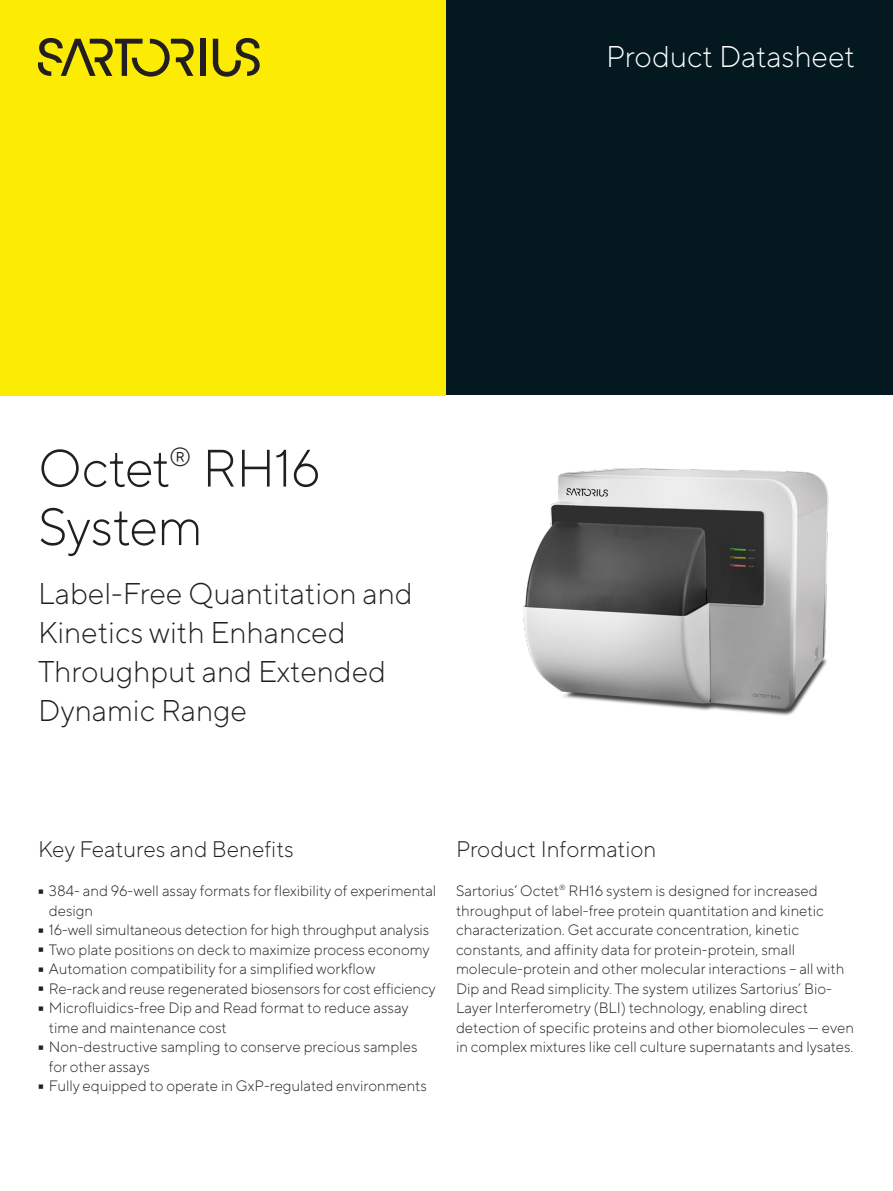
<style>
.page{position:relative;width:893px;height:1191px;background:#fff}
.page>*{position:absolute;margin:0;border:0;box-sizing:border-box;transform-origin:0 0}
.t1{font:300 95.25px "TT Norms Pro";color:#231f20;scale:.16 1}
.t2{font:300 52.5px/58.5px "TT Norms Pro";letter-spacing:-.015em;color:#231f20}
.t3{font:300 30px/39px "TT Norms Pro";color:#231f20}
.t4{font:300 30px "TT Norms Pro";color:#fff}
.t5{font:300 22.5px "TT Norms Pro";color:#231f20}
.t6{font:300 15px/19.5px "TT Norms Pro";color:#231f20}
</style>
<div class="page">
<div style="left:0;top:0;width:446px;height:395px;background:#fcec03"></div>
<div style="left:446px;top:0;width:447px;height:395px;background:#041820"></div>
<img style="left:523px;top:468px;width:306px;height:248px">
<div style="left:200px;top:39px;width:5px;height:37px;background:#231f20"></div>
<svg style="left:213px;top:38px;width:47px;height:39px"></svg>
<svg style="left:38px;top:38px;width:156px;height:39px"></svg>
<h3 class="t4" style="left:606px;top:35px;width:250px">Product Datasheet</h3>
<h2 class="t2" style="left:38px;top:435px;width:284px">Octet<sup>®</sup> RH16<br>System</h2>
<h3 class="t3" style="left:38px;top:571px;width:376px">Label-Free Quantitation and<br>Kinetics with Enhanced<br>Throughput and Extended<br>Dynamic Range</h3>
<h3 class="t5" style="left:38px;top:833px;width:257px">Key Features and Benefits</h3>
<h1 class="t1" style="left:38px;top:817px;width:38px">-</h1>
<p class="t6" style="left:49px;top:880px;width:389px">384- and 96-well assay formats for flexibility of experimental design</p>
<h1 class="t1" style="left:38px;top:856px;width:38px">-</h1>
<p class="t6" style="left:49px;top:919px;width:382px">16-well simultaneous detection for high throughput analysis</p>
<h1 class="t1" style="left:38px;top:876px;width:38px">-</h1>
<p class="t6" style="left:49px;top:938px;width:382px">Two plate positions on deck to maximize process economy</p>
<h1 class="t1" style="left:38px;top:895px;width:38px">-</h1>
<p class="t6" style="left:49px;top:958px;width:328px">Automation compatibility for a simplified workflow</p>
<h1 class="t1" style="left:38px;top:915px;width:38px">-</h1>
<p class="t6" style="left:49px;top:977px;width:388px">Re-rack and reuse regenerated biosensors for cost efficiency</p>
<h1 class="t1" style="left:38px;top:934px;width:38px">-</h1>
<p class="t6" style="left:49px;top:997px;width:361px">Microfluidics-free Dip and Read format to reduce assay time and maintenance cost</p>
<h1 class="t1" style="left:38px;top:973px;width:38px">-</h1>
<p class="t6" style="left:49px;top:1036px;width:370px">Non-destructive sampling to conserve precious samples for other assays</p>
<h1 class="t1" style="left:38px;top:1012px;width:38px">-</h1>
<p class="t6" style="left:49px;top:1075px;width:379px">Fully equipped to operate in GxP-regulated environments</p>
<h3 class="t5" style="left:456px;top:833px;width:202px">Product Information</h3>
<p class="t6" style="left:456px;top:880px;width:399px">Sartorius’ Octet<sup>®</sup> RH16 system is designed for increased throughput of label-free protein quantitation and kinetic characterization. Get accurate concentration, kinetic constants, and affinity data for protein-protein, small molecule-protein and other molecular interactions – all with Dip and Read simplicity. The system utilizes Sartorius’ Bio-Layer Interferometry (BLI) technology, enabling direct detection of specific proteins and other biomolecules — even in complex mixtures like cell culture supernatants and lysates.</p>
</div>
